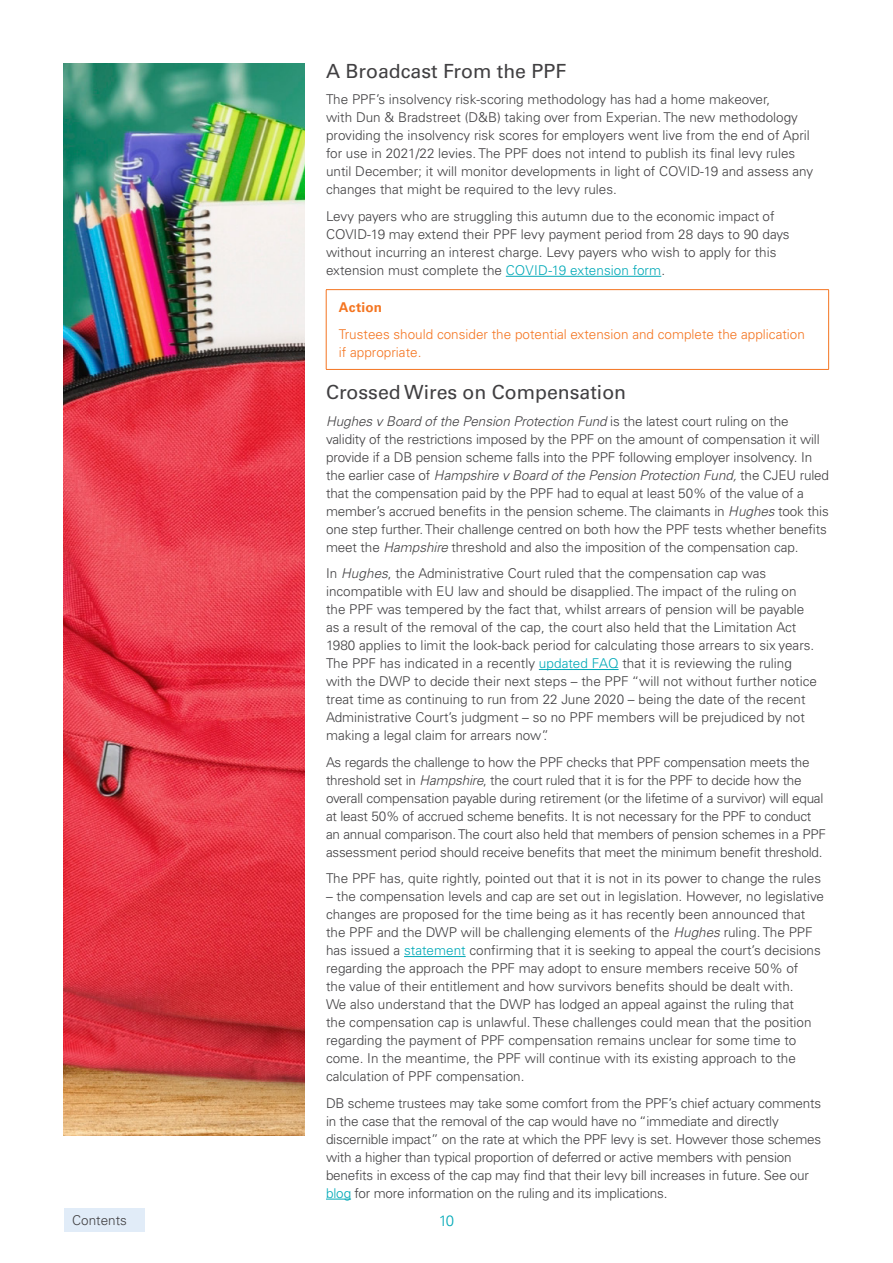
<style>
.page{position:relative;width:893px;height:1263px;background:#fff}
.page>*{position:absolute;margin:0;border:0;box-sizing:border-box;transform-origin:0 0}
.Body{font:19.5px "Univers LTCYR 55 Roman";color:#414042}
.t1{font:300 15px "Univers LTCYR 45";color:#00a9b7}
.Body-2{font:300 13.5px/18px "Univers LTCYR 45";color:#414042}
.Body-3{font:300 13.5px/18px "Univers LTCYR 45";color:#f47521}
.Body-4{font:700 13.5px "Univers LTCYR 65";letter-spacing:.015em;color:#f47521}
.s1{color:#00a9b7}
.s2{font-style:italic}
</style>
<div class="page">
<div style="left:64px;top:1209px;width:81px;height:23px;background:#e1ecf8"></div>
<hr style="left:506px;top:276px;width:155px;height:1px;background:#00a9b7">
<hr style="left:539px;top:669px;width:80px;height:1px;background:#00a9b7">
<hr style="left:404px;top:956px;width:62px;height:1px;background:#00a9b7">
<svg style="left:326px;top:1199px;width:25px;height:1px"></svg>
<hr style="left:326px;top:289px;width:503px;height:1px;background:#f47521">
<hr style="left:326px;top:290px;width:1px;height:79px;background:#f47521">
<hr style="left:828px;top:290px;width:1px;height:79px;background:#f47521">
<hr style="left:326px;top:369px;width:503px;height:1px;background:#f47521">
<img style="left:64px;top:64px;width:241px;height:1071px">
<p class="Body" style="left:326px;top:57px;width:242px">A Broadcast From the PPF</p>
<p class="Body-2" style="left:326px;top:90px;width:489px">The PPF’s insolvency risk-scoring methodology has had a home makeover,<br>with Dun &amp; Bradstreet (D&amp;B) taking over from Experian. The new methodology providing the insolvency risk scores for employers went live from the end of April for use in 2021/22 levies. The PPF does not intend to publish its final levy rules until December; it will monitor developments in light of COVID-19 and assess any changes that might be required to the levy rules.</p>
<p class="Body-2" style="left:326px;top:207px;width:465px">Levy payers who are struggling this autumn due to the economic impact of COVID-19 may extend their PPF levy payment period from 28 days to 90 days without incurring an interest charge. Levy payers who wish to apply for this extension must complete the <span class="s1">COVID-19 extension form</span>.</p>
<p class="Body-4" style="left:339px;top:298px;width:45px">Action</p>
<p class="Body-3" style="left:339px;top:324px;width:467px">Trustees should consider the potential extension and complete the application if appropriate.</p>
<p class="Body" style="left:326px;top:379px;width:302px">Crossed Wires on Compensation</p>
<p class="Body-2" style="left:326px;top:411px;width:505px"><span class="s2">Hughes v Board of the Pension Protection Fund</span> is the latest court ruling on the validity of the restrictions imposed by the PPF on the amount of compensation it will provide if a DB pension scheme falls into the PPF following employer insolvency. In the earlier case of <span class="s2">Hampshire v Board of the Pension Protection Fund,</span> the CJEU ruled that the compensation paid by the PPF had to equal at least 50% of the value of a member’s accrued benefits in the pension scheme. The claimants in <span class="s2">Hughes</span> took this one step further. Their challenge centred on both how the PPF tests whether benefits meet the <span class="s2">Hampshire</span> threshold and also the imposition of the compensation cap.</p>
<p class="Body-2" style="left:326px;top:564px;width:492px">In <span class="s2">Hughes</span>, the Administrative Court ruled that the compensation cap was incompatible with EU law and should be disapplied. The impact of the ruling on the PPF was tempered by the fact that, whilst arrears of pension will be payable as a result of the removal of the cap, the court also held that the Limitation Act 1980 applies to limit the look-back period for calculating those arrears to six years.<br>The PPF has indicated in a recently <span class="s1">updated FAQ</span> that it is reviewing the ruling with the DWP to decide their next steps – the PPF “will not without further notice treat time as continuing to run from 22 June 2020 – being the date of the recent Administrative Court’s judgment – so no PPF members will be prejudiced by not making a legal claim for arrears now”.</p>
<p class="Body-2" style="left:326px;top:752px;width:501px">As regards the challenge to how the PPF checks that PPF compensation meets the threshold set in <span class="s2">Hampshire</span>, the court ruled that it is for the PPF to decide how the overall compensation payable during retirement (or the lifetime of a survivor) will equal at least 50% of accrued scheme benefits. It is not necessary for the PPF to conduct an annual comparison. The court also held that members of pension schemes in a PPF assessment period should receive benefits that meet the minimum benefit threshold.</p>
<p class="Body-2" style="left:326px;top:869px;width:497px">The PPF has, quite rightly, pointed out that it is not in its power to change the rules</p>
<p class="Body-2" style="left:326px;top:887px;width:500px">– the compensation levels and cap are set out in legislation. However, no legislative changes are proposed for the time being as it has recently been announced that the PPF and the DWP will be challenging elements of the <span class="s2">Hughes</span> ruling. The PPF has issued a <span class="s1">statement</span> confirming that it is seeking to appeal the court’s decisions regarding the approach the PPF may adopt to ensure members receive 50% of<br>the value of their entitlement and how survivors benefits should be dealt with.<br>We also understand that the DWP has lodged an appeal against the ruling that<br>the compensation cap is unlawful. These challenges could mean that the position regarding the payment of PPF compensation remains unclear for some time to come. In the meantime, the PPF will continue with its existing approach to the calculation of PPF compensation.</p>
<p class="Body-2" style="left:326px;top:1093px;width:497px">DB scheme trustees may take some comfort from the PPF’s chief actuary comments in the case that the removal of the cap would have no “immediate and directly discernible impact” on the rate at which the PPF levy is set. However those schemes with a higher than typical proportion of deferred or active members with pension benefits in excess of the cap may find that their levy bill increases in future. See our <span class="s1">blog</span> for more information on the ruling and its implications.</p>
<p class="Body-2" style="left:72px;top:1211px;width:56px">Contents</p>
<p class="t1" style="left:439px;top:1211px;width:17px">10</p>
</div>
